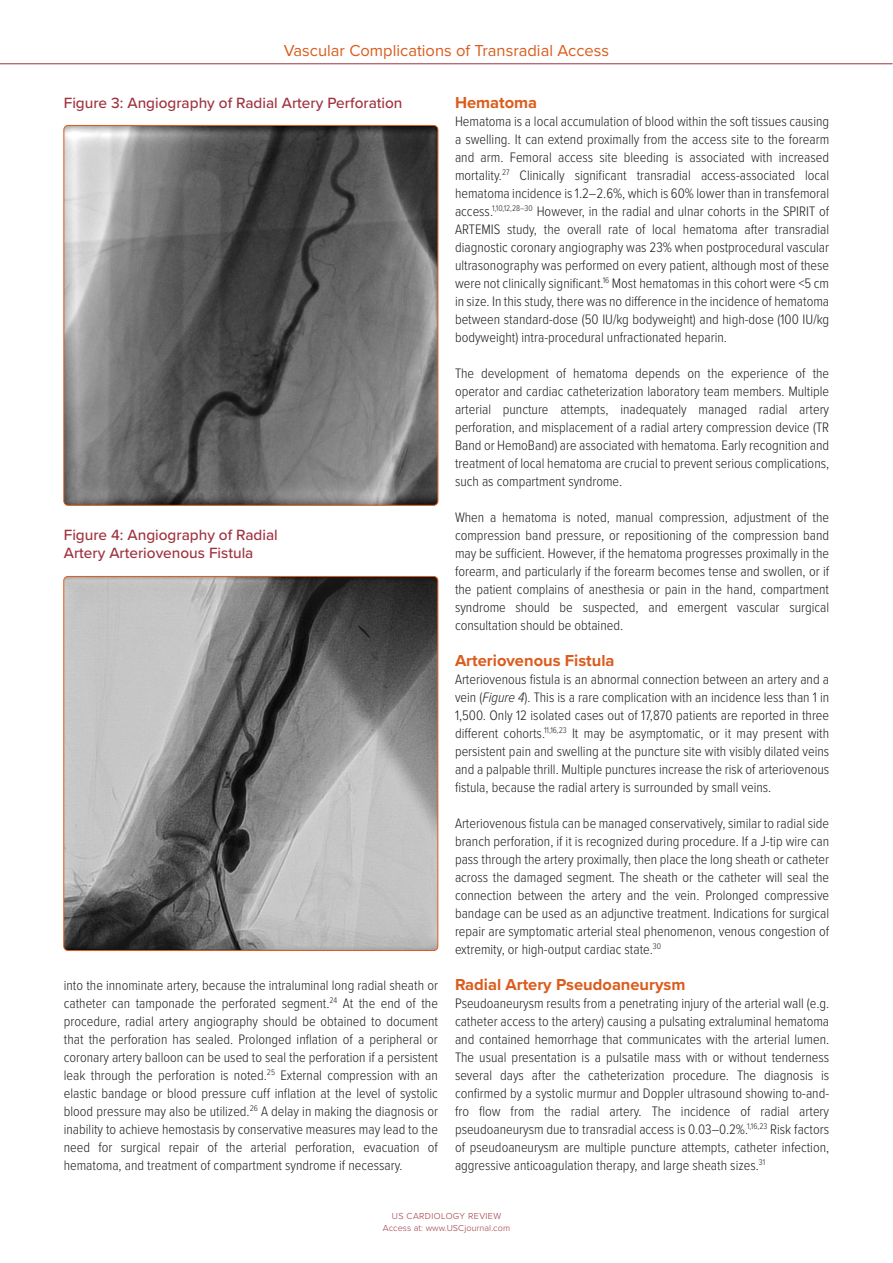
<style>
.page{position:relative;width:893px;height:1263px;background:#fff}
.page>*{position:absolute;margin:0;border:0;box-sizing:border-box;transform-origin:0 0}
._09a_HEADING_A{font:700 16.5px "Proxima Nova";color:#db5c1c}
.t1{font:16.5px "Proxima Nova";color:#db5c1c}
._11_FIG-TABLE_HEADIN{font:500 15.3px/18px "Proxima Nova";color:#9f333f}
._10_BODY_TEXT{font:300 14.25px/18px "Proxima Nova Cond";color:#231f20;text-align:justify}
.t2{font:300 9px/12.8px "Proxima Nova";letter-spacing:.01em;color:#9f333f;text-align:center}
.s1{font-style:italic}
</style>
<div class="page">
<hr style="left:0;top:64px;width:892px;height:1px;background:#9f333f">
<img style="left:65px;top:125px;width:373px;height:380px">
<div style="left:63px;top:125px;width:375px;height:381px;border:1px solid #db5c1c;border-radius:4px"></div>
<img style="left:65px;top:576px;width:373px;height:374px">
<div style="left:63px;top:576px;width:375px;height:375px;border:1px solid #db5c1c;border-radius:4px"></div>
<p class="t1" style="left:284px;top:38px;width:327px">Vascular Complications of Transradial Access</p>
<p class="_11_FIG-TABLE_HEADIN" style="left:64px;top:93px;width:340px">Figure 3: Angiography of Radial Artery Perforation</p>
<p class="_11_FIG-TABLE_HEADIN" style="left:64px;top:525px;width:216px">Figure 4: Angiography of Radial<br>Artery Arteriovenous Fistula</p>
<p class="_10_BODY_TEXT" style="left:64px;top:976px;width:376px">into the innominate artery, because the intraluminal long radial sheath or catheter can tamponade the perforated segment.<sup>24</sup> At the end of the procedure, radial artery angiography should be obtained to document that the perforation has sealed. Prolonged inflation of a peripheral or coronary artery balloon can be used to seal the perforation if a persistent leak through the perforation is noted.<sup>25</sup> External compression with an elastic bandage or blood pressure cuff inflation at the level of systolic blood pressure may also be utilized.<sup>26</sup> A delay in making the diagnosis or inability to achieve hemostasis by conservative measures may lead to the need for surgical repair of the arterial perforation, evacuation of hematoma, and treatment of compartment syndrome if necessary.</p>
<p class="_09a_HEADING_A" style="left:455px;top:90px;width:84px">Hematoma</p>
<p class="_10_BODY_TEXT" style="left:455px;top:112px;width:376px">Hematoma is a local accumulation of blood within the soft tissues causing a swelling. It can extend proximally from the access site to the forearm and arm. Femoral access site bleeding is associated with increased mortality.<sup>27</sup> Clinically significant transradial access-associated local hematoma incidence is 1.2–2.6%, which is 60% lower than in transfemoral access.<sup>1,10,12,28–30</sup> However, in the radial and ulnar cohorts in the SPIRIT of ARTEMIS study, the overall rate of local hematoma after transradial diagnostic coronary angiography was 23% when postprocedural vascular ultrasonography was performed on every patient, although most of these were not clinically significant.<sup>16</sup> Most hematomas in this cohort were &lt;5 cm in size. In this study, there was no difference in the incidence of hematoma between standard-dose (50 IU/kg bodyweight) and high-dose (100 IU/kg bodyweight) intra-procedural unfractionated heparin.</p>
<p class="_10_BODY_TEXT" style="left:455px;top:364px;width:376px">The development of hematoma depends on the experience of the operator and cardiac catheterization laboratory team members. Multiple arterial puncture attempts, inadequately managed radial artery perforation, and misplacement of a radial artery compression device (TR Band or HemoBand) are associated with hematoma. Early recognition and treatment of local hematoma are crucial to prevent serious complications, such as compartment syndrome.</p>
<p class="_10_BODY_TEXT" style="left:455px;top:508px;width:376px">When a hematoma is noted, manual compression, adjustment of the compression band pressure, or repositioning of the compression band may be sufficient. However, if the hematoma progresses proximally in the forearm, and particularly if the forearm becomes tense and swollen, or if the patient complains of anesthesia or pain in the hand, compartment syndrome should be suspected, and emergent vascular surgical consultation should be obtained.</p>
<p class="_09a_HEADING_A" style="left:455px;top:648px;width:161px">Arteriovenous Fistula</p>
<p class="_10_BODY_TEXT" style="left:455px;top:670px;width:376px">Arteriovenous fistula is an abnormal connection between an artery and a vein (<span class="s1">Figure 4</span>). This is a rare complication with an incidence less than 1 in 1,500. Only 12 isolated cases out of 17,870 patients are reported in three different cohorts.<sup>11,16,23</sup> It may be asymptomatic, or it may present with persistent pain and swelling at the puncture site with visibly dilated veins and a palpable thrill. Multiple punctures increase the risk of arteriovenous fistula, because the radial artery is surrounded by small veins.</p>
<p class="_10_BODY_TEXT" style="left:455px;top:814px;width:376px">Arteriovenous fistula can be managed conservatively, similar to radial side branch perforation, if it is recognized during procedure. If a J-tip wire can pass through the artery proximally, then place the long sheath or catheter across the damaged segment. The sheath or the catheter will seal the connection between the artery and the vein. Prolonged compressive bandage can be used as an adjunctive treatment. Indications for surgical repair are symptomatic arterial steal phenomenon, venous congestion of extremity, or high-output cardiac state.<sup>30</sup></p>
<p class="_09a_HEADING_A" style="left:455px;top:972px;width:232px">Radial Artery Pseudoaneurysm</p>
<p class="_10_BODY_TEXT" style="left:455px;top:994px;width:376px">Pseudoaneurysm results from a penetrating injury of the arterial wall (e.g. catheter access to the artery) causing a pulsating extraluminal hematoma and contained hemorrhage that communicates with the arterial lumen.<br>The usual presentation is a pulsatile mass with or without tenderness several days after the catheterization procedure. The diagnosis is confirmed by a systolic murmur and Doppler ultrasound showing to-and&shy;fro flow from the radial artery. The incidence of radial artery pseudoaneurysm due to transradial access is 0.03–0.2%.<sup>1,16,23</sup> Risk factors of pseudoaneurysm are multiple puncture attempts, catheter infection, aggressive anticoagulation therapy, and large sheath sizes.<sup>31</sup></p>
<p class="t2" style="left:383px;top:1209px;width:129px">US CARDIOLOGY REVIEW<br>Access at: www.USCjournal.com</p>
</div>
